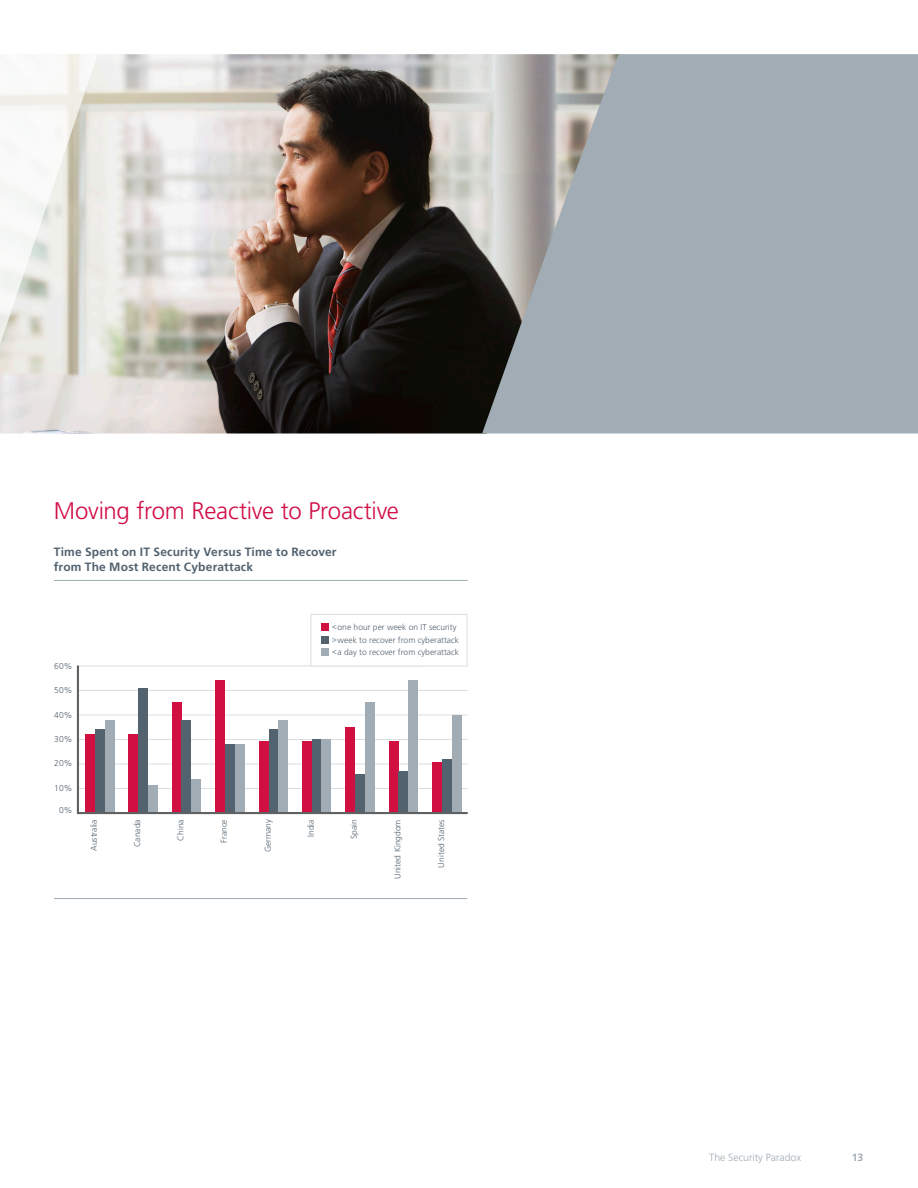
<style>
.page{position:relative;width:918px;height:1188px;background:#fff}
.page>*{position:absolute;margin:0;border:0;box-sizing:border-box;transform-origin:0 0}
.Headline__Red_Large{font:300 24px "Frutiger";letter-spacing:-.01em;color:#d20d44}
.t1{font:700 12px/15px "Frutiger";letter-spacing:.015em;color:#52626f}
.t2{font:300 10.5px "Frutiger";letter-spacing:-.005em;color:#a1acb4}
.t3{font:700 10.5px "Frutiger";color:#a1acb4}
.t4{font:300 8.55px/12.8px "Frutiger";color:#52626f}
.s1{font-size:7.8px}
</style>
<div class="page">
<img style="left:0;top:54px;width:620px;height:380px">
<svg style="left:482px;top:54px;width:436px;height:379px;background:#a0a9af"></svg>
<svg style="left:0;top:54px;width:98px;height:379px"></svg>
<svg style="left:76px;top:663px;width:392px;height:152px"></svg>
<div style="left:311px;top:614px;width:156px;height:52px;background:#fff"></div>
<div style="left:310px;top:614px;width:157px;height:53px;border:1px solid #d9dfe1"></div>
<div style="left:321px;top:623px;width:8px;height:8px;background:#d20f41"></div>
<div style="left:321px;top:636px;width:8px;height:8px;background:#52626f"></div>
<div style="left:321px;top:648px;width:8px;height:8px;background:#a1acb4"></div>
<hr style="left:54px;top:580px;width:414px;height:1px;background:#a1acb4">
<hr style="left:54px;top:898px;width:413px;height:1px;background:#a1acb4">
<p class="Headline__Red_Large" style="left:54px;top:497px;width:347px">Moving from Reactive to Proactive</p>
<p class="t1" style="left:54px;top:544px;width:284px">Time Spent on IT Security Versus Time to Recover from The Most Recent Cyberattack</p>
<p class="t4" style="left:54px;top:660px;width:19px">60%</p>
<p class="t4" style="left:54px;top:684px;width:19px">50%</p>
<p class="t4" style="left:54px;top:708px;width:19px">40%</p>
<p class="t4" style="left:54px;top:733px;width:19px">30%</p>
<p class="t4" style="left:54px;top:757px;width:19px">20%</p>
<p class="t4" style="left:54px;top:782px;width:19px">10%</p>
<p class="t4" style="left:59px;top:804px;width:15px">0%</p>
<p class="t4" style="left:332px;top:621px;width:129px"><span class="s1">&lt;</span>one hour per week on IT security <span class="s1">&gt;</span>week to recover from cyberattack <span class="s1">&lt;</span>a day to recover from cyberattack</p>
<p class="t4" style="left:88px;top:851px;width:33px;rotate:-90deg">Australia</p>
<p class="t4" style="left:131px;top:847px;width:29px;rotate:-90deg">Canada</p>
<p class="t4" style="left:174px;top:841px;width:23px;rotate:-90deg">China</p>
<p class="t4" style="left:218px;top:843px;width:25px;rotate:-90deg">France</p>
<p class="t4" style="left:262px;top:852px;width:34px;rotate:-90deg">Germany</p>
<p class="t4" style="left:305px;top:837px;width:19px;rotate:-90deg">India</p>
<p class="t4" style="left:348px;top:839px;width:21px;rotate:-90deg">Spain</p>
<p class="t4" style="left:391px;top:879px;width:61px;rotate:-90deg">United Kingdom</p>
<p class="t4" style="left:435px;top:868px;width:50px;rotate:-90deg">United States</p>
<p class="t2" style="left:709px;top:1152px;width:93px">The Security Paradox</p>
<p class="t3" style="left:852px;top:1151px;width:13px">13</p>
</div>
